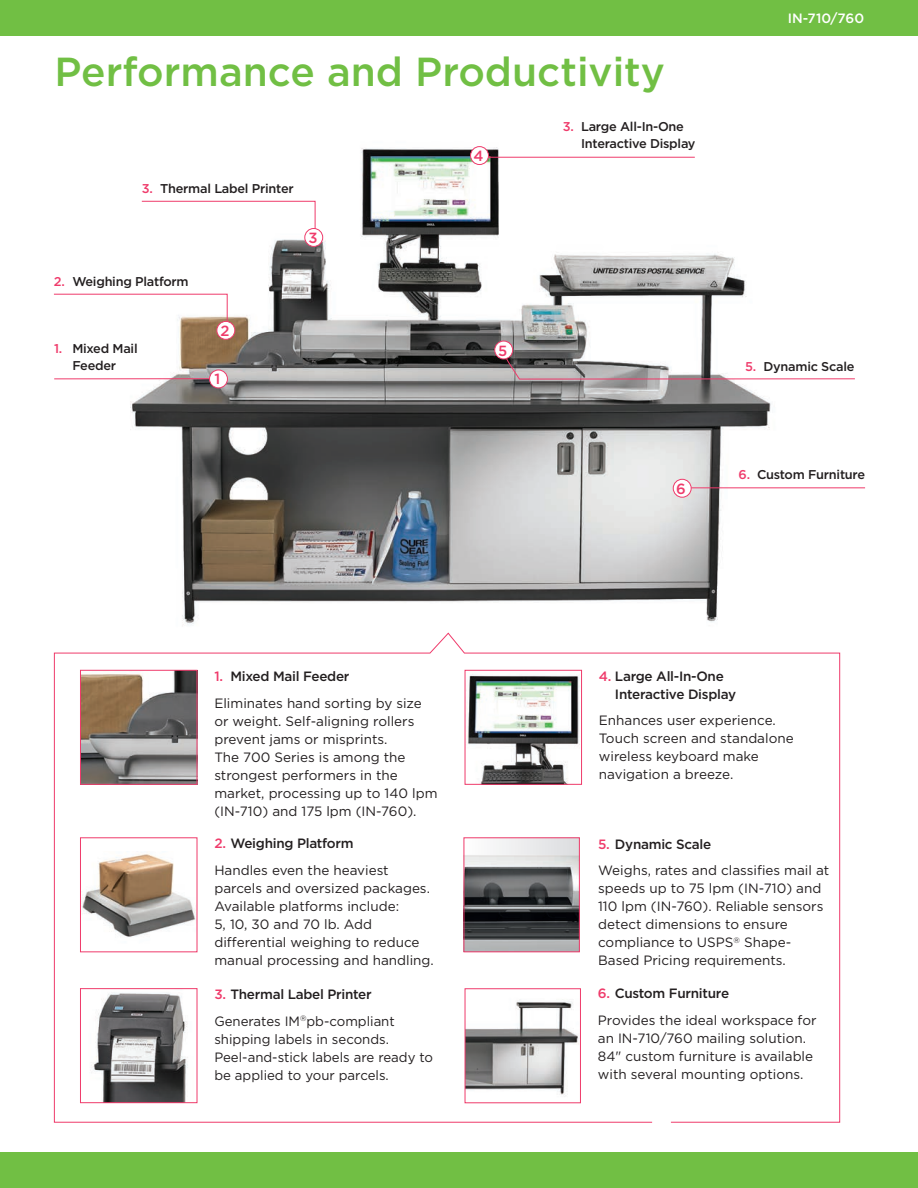
<style>
.page{position:relative;width:918px;height:1188px;background:#fff}
.page>*{position:absolute;margin:0;border:0;box-sizing:border-box;transform-origin:0 0}
.Neo_Hdr_1{font:500 40.5px "Gotham";color:#71bf44}
.t1{font:500 14.7px "Gotham";color:#ef3b6b}
.Neo_Body_Txt{font:13.5px/18px "Gotham";color:#231f20}
.Neo_Number_Sub{font:500 13.5px/18px "Gotham";letter-spacing:-.02em;color:#231f20}
.t2{font:500 13.5px "Gotham";color:#fff}
.Neo_Number_Sub-2{font:500 12.75px/16.6px "Gotham";letter-spacing:-.02em;color:#231f20;text-align:center}
.s1{color:#ef3b6b}
</style>
<div class="page">
<div style="left:0;top:0;width:918px;height:36px;background:#71bf44"></div>
<div style="left:0;top:1152px;width:918px;height:36px;background:#71bf44"></div>
<img style="left:108px;top:147px;width:699px;height:478px">
<svg style="left:54px;top:632px;width:786px;height:491px"></svg>
<hr style="left:682px;top:487px;width:183px;height:1px;background:#ef3b6b">
<hr style="left:479px;top:157px;width:216px;height:1px;background:#ef3b6b">
<div style="left:471px;top:147px;width:17px;height:18px;background:#fff;border-radius:50%"></div>
<div style="left:470px;top:146px;width:19px;height:19px;border:1px solid #ef3b6b;border-radius:50%"></div>
<div style="left:673px;top:479px;width:18px;height:18px;background:#fff;border-radius:50%"></div>
<div style="left:673px;top:479px;width:19px;height:19px;border:1px solid #ef3b6b;border-radius:50%"></div>
<img style="left:82px;top:672px;width:113px;height:111px">
<div style="left:80px;top:670px;width:117px;height:115px;border:1px solid #ef3b6b"></div>
<img style="left:467px;top:990px;width:112px;height:111px">
<div style="left:465px;top:988px;width:116px;height:115px;border:1px solid #ef3b6b"></div>
<img style="left:467px;top:672px;width:113px;height:111px">
<div style="left:465px;top:670px;width:117px;height:115px;border:1px solid #ef3b6b"></div>
<svg style="left:54px;top:293px;width:174px;height:38px"></svg>
<svg style="left:141px;top:200px;width:175px;height:38px"></svg>
<div style="left:217px;top:321px;width:18px;height:18px;background:#fff;border-radius:50%"></div>
<div style="left:216px;top:321px;width:19px;height:19px;border:1px solid #ef3b6b;border-radius:50%"></div>
<div style="left:305px;top:228px;width:18px;height:18px;background:#fff;border-radius:50%"></div>
<div style="left:304px;top:228px;width:19px;height:19px;border:1px solid #ef3b6b;border-radius:50%"></div>
<svg style="left:503px;top:352px;width:352px;height:28px"></svg>
<div style="left:495px;top:341px;width:18px;height:18px;background:#fff;border-radius:50%"></div>
<div style="left:494px;top:341px;width:19px;height:18px;border:1px solid #ef3b6b;border-radius:50%"></div>
<div style="left:80px;top:838px;width:117px;height:114px;background:#fff"></div>
<img style="left:82px;top:854px;width:113px;height:83px">
<div style="left:80px;top:837px;width:117px;height:115px;border:1px solid #ef3b6b"></div>
<img style="left:466px;top:839px;width:112px;height:111px">
<div style="left:464px;top:837px;width:116px;height:115px;border:1px solid #ef3b6b"></div>
<hr style="left:54px;top:378px;width:163px;height:1px;background:#ef3b6b">
<div style="left:210px;top:370px;width:17px;height:18px;background:#fff;border-radius:50%"></div>
<div style="left:209px;top:370px;width:19px;height:18px;border:1px solid #ef3b6b;border-radius:50%"></div>
<p class="Neo_Hdr_1" style="left:54px;top:46px;width:612px">Performance and Productivity</p>
<p class="Neo_Number_Sub-2" style="left:142px;top:180px;width:153px"><span class="s1">3.</span> Thermal Label Printer</p>
<p class="Neo_Number_Sub-2" style="left:54px;top:273px;width:136px"><span class="s1">2.</span> Weighing Platform</p>
<p class="Neo_Number_Sub-2" style="left:54px;top:340px;width:85px"><span class="s1">1.</span> Mixed Mail<br>Feeder</p>
<p class="t1" style="left:221px;top:321px;width:11px">2</p>
<p class="t1" style="left:215px;top:369px;width:7px">1</p>
<p class="t1" style="left:308px;top:228px;width:11px">3</p>
<p class="t1" style="left:473px;top:146px;width:12px">4</p>
<p class="Neo_Number_Sub-2" style="left:581px;top:118px;width:116px;text-align:left;text-indent:-18px"><span class="s1">3.</span> Large All-In-One<br>Interactive Display</p>
<p class="t1" style="left:498px;top:341px;width:11px">5</p>
<p class="t1" style="left:676px;top:479px;width:11px">6</p>
<p class="t2" style="left:788px;top:10px;width:78px">IN-710/760</p>
<p class="Neo_Number_Sub-2" style="left:745px;top:358px;width:111px"><span class="s1">5.</span> Dynamic Scale</p>
<p class="Neo_Number_Sub-2" style="left:739px;top:466px;width:128px"><span class="s1">6.</span> Custom Furniture</p>
<p class="Neo_Number_Sub" style="left:214px;top:667px;width:137px"><span class="s1">1.</span> Mixed Mail Feeder</p>
<p class="Neo_Body_Txt" style="left:214px;top:694px;width:225px">Eliminates hand sorting by size or weight. Self-aligning rollers prevent jams or misprints.<br>The 700 Series is among the strongest performers in the market, processing up to 140 lpm (IN-710) and 175 lpm (IN-760).</p>
<p class="Neo_Number_Sub" style="left:214px;top:834px;width:141px"><span class="s1">2.</span> Weighing Platform</p>
<p class="Neo_Body_Txt" style="left:214px;top:861px;width:221px">Handles even the heaviest parcels and oversized packages.<br>Available platforms include:<br>5, 10, 30 and 70 lb. Add differential weighing to reduce manual processing and handling.</p>
<p class="Neo_Number_Sub" style="left:214px;top:985px;width:159px"><span class="s1">3.</span> Thermal Label Printer</p>
<p class="Neo_Body_Txt" style="left:214px;top:1012px;width:220px">Generates IM<sup>®</sup>pb-compliant shipping labels in seconds.<br>Peel-and-stick labels are ready to be applied to your parcels.</p>
<p class="Neo_Number_Sub" style="left:615px;top:667px;width:123px;text-indent:-16px"><span class="s1">4.</span> Large All-In-One<br>Interactive Display</p>
<p class="Neo_Body_Txt" style="left:599px;top:711px;width:196px">Enhances user experience.<br>Touch screen and standalone wireless keyboard make navigation a breeze.</p>
<p class="Neo_Number_Sub" style="left:598px;top:835px;width:115px"><span class="s1">5.</span> Dynamic Scale</p>
<p class="Neo_Body_Txt" style="left:598px;top:861px;width:233px">Weighs, rates and classifies mail at speeds up to 75 lpm (IN-710) and<br>110 lpm (IN-760). Reliable sensors detect dimensions to ensure compliance to USPS<sup>®</sup> Shape-<br>Based Pricing requirements.</p>
<p class="Neo_Number_Sub" style="left:598px;top:984px;width:133px"><span class="s1">6.</span> Custom Furniture</p>
<p class="Neo_Body_Txt" style="left:598px;top:1011px;width:220px">Provides the ideal workspace for an IN-710/760 mailing solution.<br>84" custom furniture is available with several mounting options.</p>
</div>
